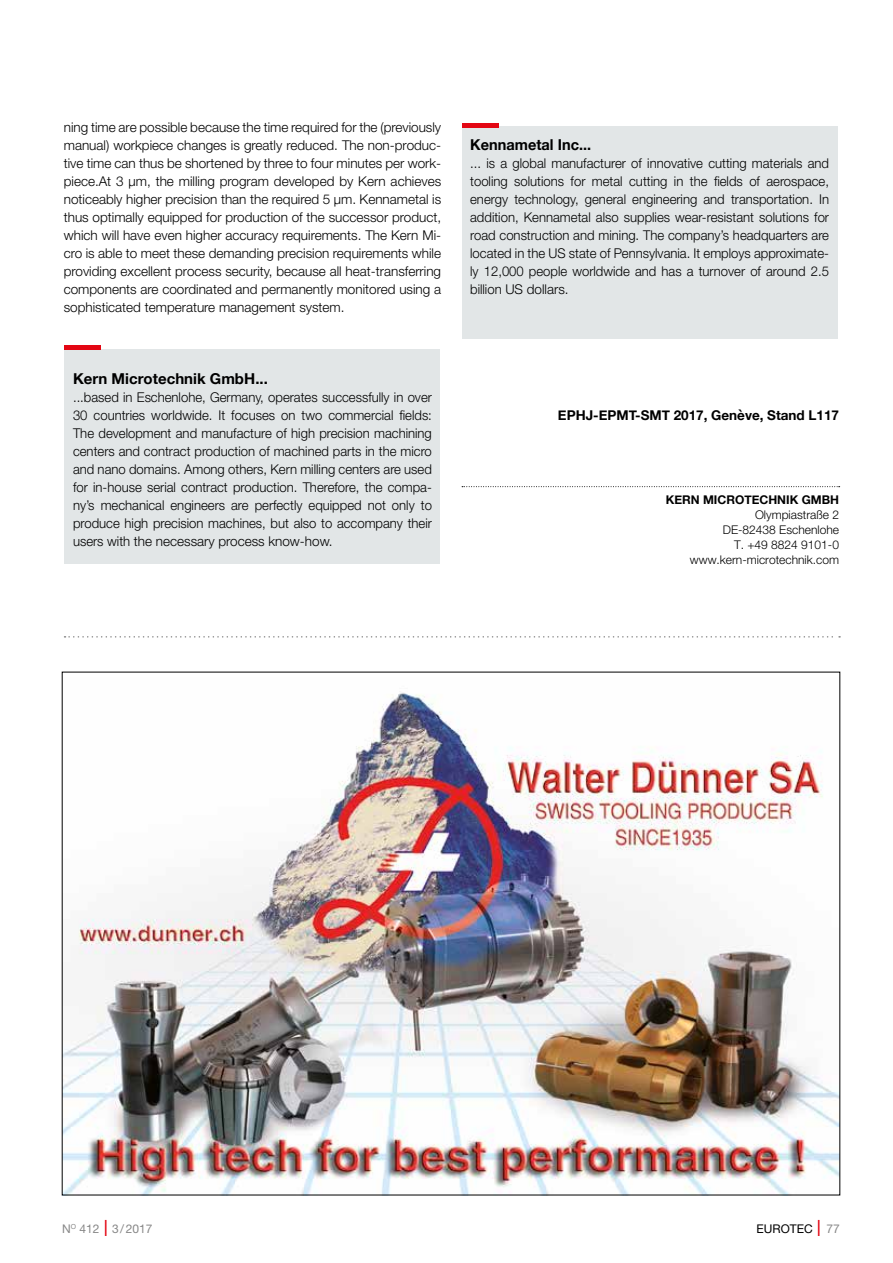
<style>
.page{position:relative;width:893px;height:1263px;background:#fff}
.page>*{position:absolute;margin:0;border:0;box-sizing:border-box;transform-origin:0 0}
.t1{font:700 15px "Helvetica Neue";color:#000}
.t2{font:300 13.5px/18px "Helvetica Neue";color:#000;text-align:justify}
.t3{font:700 13.5px "Helvetica Neue";color:#000}
.t4{font:300 12px/15px "Helvetica Neue";color:#000;text-align:right}
.t5{font:700 12px "Helvetica Neue";color:#000}
.t6{font:12px "Helvetica Neue";color:#878787}
.t7{font:12px "Helvetica Neue";color:#000}
.s1{font-weight:300;font-stretch:condensed;font-size:22.5px;color:#e30613}
.s2{color:#878787}
</style>
<div class="page">
<img style="left:64px;top:693px;width:774px;height:500px">
<svg style="left:65px;top:636px;width:775px;height:2px"></svg>
<div style="left:65px;top:349px;width:375px;height:215px;background:#e2e6e7"></div>
<div style="left:65px;top:345px;width:36px;height:5px;background:#e30613"></div>
<div style="left:462px;top:127px;width:376px;height:212px;background:#e2e6e7"></div>
<hr style="left:462px;top:123px;width:36px;height:4px;background:#e30613">
<svg style="left:462px;top:486px;width:378px;height:1px"></svg>
<p class="t2" style="left:64px;top:118px;width:379px">ning time are possible because the time required for the (previously manual) workpiece changes is greatly reduced. The non-produc&shy;tive time can thus be shortened by three to four minutes per work&shy;piece.At 3 μm, the milling program developed by Kern achieves noticeably higher precision than the required 5 μm. Kennametal is thus optimally equipped for production of the successor product, which will have even higher accuracy requirements. The Kern Mi&shy;cro is able to meet these demanding precision requirements while providing excellent process security, because all heat-transferring components are coordinated and permanently monitored using a sophisticated temperature management system.</p>
<p class="t1" style="left:73px;top:367px;width:196px">Kern Microtechnik GmbH...</p>
<p class="t2" style="left:73px;top:388px;width:360px">...based in Eschenlohe, Germany, operates successfully in over 30 countries worldwide. It focuses on two commercial fields:<br>The development and manufacture of high precision machining centers and contract production of machined parts in the micro and nano domains. Among others, Kern milling centers are used for in-house serial contract production. Therefore, the compa&shy;ny’s mechanical engineers are perfectly equipped not only to produce high precision machines, but also to accompany their users with the necessary process know-how.</p>
<p class="t1" style="left:470px;top:133px;width:123px">Kennametal Inc...</p>
<p class="t2" style="left:470px;top:154px;width:360px">... is a global manufacturer of innovative cutting materials and tooling solutions for metal cutting in the fields of aerospace, energy technology, general engineering and transportation. In addition, Kennametal also supplies wear-resistant solutions for road construction and mining. The company’s headquarters are located in the US state of Pennsylvania. It employs approximate&shy;ly 12,000 people worldwide and has a turnover of around 2.5 billion US dollars.</p>
<p class="t3" style="left:558px;top:405px;width:283px">EPHJ-EPMT-SMT 2017, Genève, Stand L117</p>
<p class="t5" style="left:666px;top:490px;width:175px">KERN MICROTECHNIK GMBH</p>
<p class="t4" style="left:690px;top:507px;width:151px">Olympiastraße 2<br>DE-82438 Eschenlohe<br>T. +49 8824 9101-0 www.kern-microtechnik.com</p>
<p class="t6" style="left:62px;top:1221px;width:92px">N<sup>O</sup> 412 <span class="s1">I</span> 3/2017</p>
<p class="t7" style="left:756px;top:1221px;width:85px">EUROTEC <span class="s1">I</span> <span class="s2">77</span></p>
</div>
